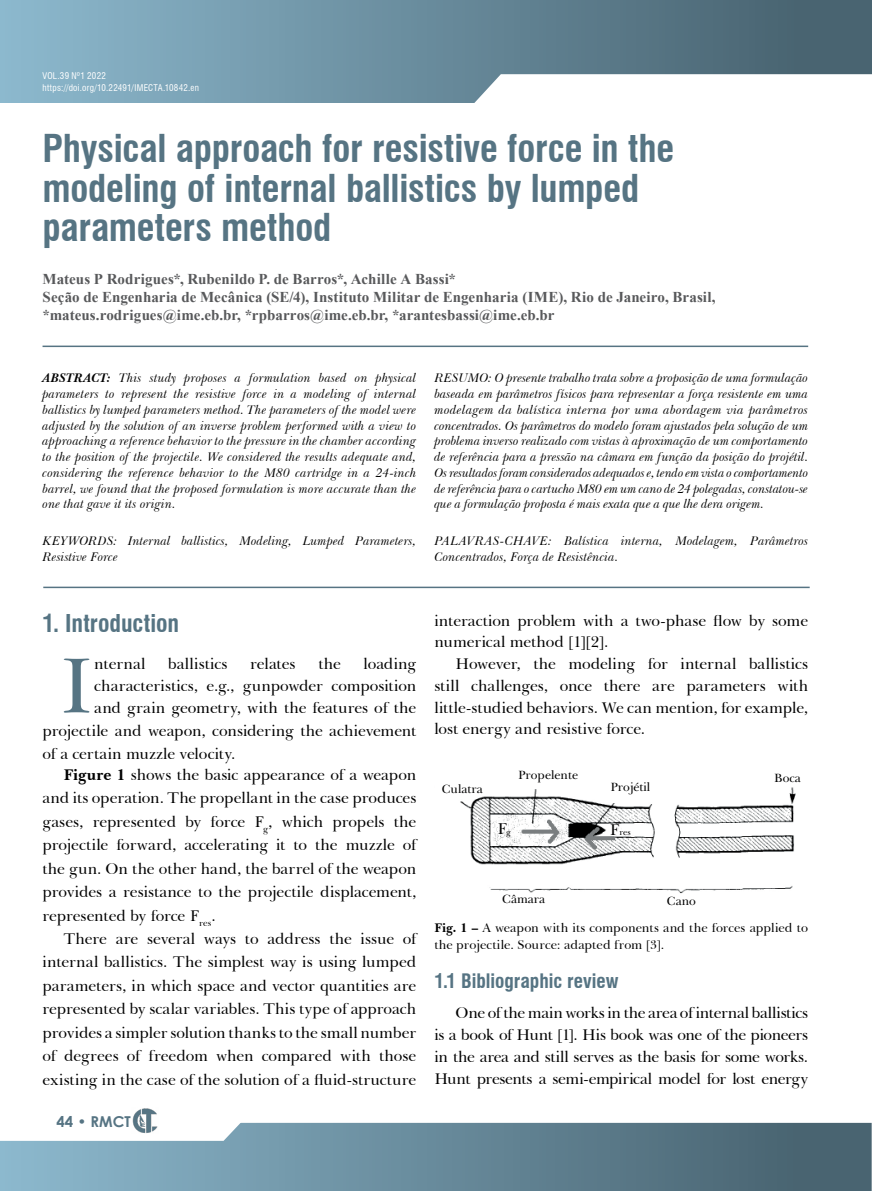
<style>
.page{position:relative;width:872px;height:1191px;background:#fff}
.page>*{position:absolute;margin:0;border:0;box-sizing:border-box;transform-origin:0 0}
.t1{font:80.55px "Baskerville BT";color:#567483}
.t2{font:700 condensed 37.5px/39px "Swiss 721 BT";letter-spacing:-.005em;color:#567483}
.t3{font:700 condensed 24px "Swiss 721 BT";color:#567483}
.t4{font:700 condensed 19.5px "Swiss 721 BT";color:#567483}
.t5{font:16.05px "Baskerville BT";color:#000}
.t6{font:15.75px/23.4px "Baskerville BT";letter-spacing:-.01em;color:#000;text-align:justify}
.t7{font:700 15px/18px "Times New Roman";letter-spacing:.005em;color:#58595b}
.t8{font:700 15px "Century Gothic";color:#567483}
.t9{font:italic 12.75px/15.8px "Baskerville BT";letter-spacing:.005em;color:#000;text-align:justify}
.t10{font:12.75px/16.5px "Baskerville BT";color:#000}
.t11{font:12.3px "Baskerville BT";color:#000}
.t12{font:condensed 9px/12px "Swiss 721 BT";letter-spacing:.03em;color:#fff}
.t13{font:8.55px "Baskerville BT";color:#000}
.s1{font-weight:700}
.s2{font-size:8.55px}
.s3{font-size:16.05px}
</style>
<div class="page">
<hr style="left:43px;top:345px;width:765px;height:2px;background:#567483">
<hr style="left:43px;top:586px;width:766px;height:2px;background:#567483">
<div style="left:0;top:0;width:872px;height:102px;background:linear-gradient(to right,#8cb8cd,#445e6a)"></div>
<svg style="left:0;top:1122px;width:871px;height:69px;background:#678999"></svg>
<svg style="left:0;top:1122px;width:244px;height:18px"></svg>
<svg style="left:465px;top:74px;width:407px;height:29px"></svg>
<img style="left:132px;top:1108px;width:27px;height:25px">
<img style="left:460px;top:787px;width:336px;height:112px">
<p class="t12" style="left:43px;top:70px;width:158px">VOL.39 Nº1 2022 https://doi.org/10.22491/IMECTA.10842.en</p>
<h2 class="t2" style="left:43px;top:129px;width:633px">Physical approach for resistive force in the modeling of internal ballistics by lumped parameters method</h2>
<p class="t7" style="left:43px;top:269px;width:674px">Mateus P Rodrigues*, Rubenildo P. de Barros*, Achille A Bassi*<br>Seção de Engenharia de Mecânica (SE/4), Instituto Militar de Engenharia (IME), Rio de Janeiro, Brasil, *mateus.rodrigues@ime.eb.br, *rpbarros@ime.eb.br, *arantesbassi@ime.eb.br</p>
<p class="t9" style="left:43px;top:370px;width:375px"><span class="s1">ABSTRACT:</span> This study proposes a formulation based on physical parameters to represent the resistive force in a modeling of internal ballistics by lumped parameters method. The parameters of the model were adjusted by the solution of an inverse problem performed with a view to approaching a reference behavior to the pressure in the chamber according to the position of the projectile. We considered the results adequate and, considering the reference behavior to the M80 cartridge in a 24-inch barrel, we found that the proposed formulation is more accurate than the one that gave it its origin.</p>
<p class="t9" style="left:43px;top:533px;width:375px">KEYWORDS: Internal ballistics, Modeling, Lumped Parameters,<br>Resistive Force</p>
<p class="t9" style="left:434px;top:370px;width:375px">RESUMO: O presente trabalho trata sobre a proposição de uma formulação baseada em parâmetros físicos para representar a força resistente em uma modelagem da balística interna por uma abordagem via parâmetros concentrados. Os parâmetros do modelo foram ajustados pela solução de um problema inverso realizado com vistas à aproximação de um comportamento de referência para a pressão na câmara em função da posição do projétil.<br>Os resultados foram considerados adequados e, tendo em vista o comportamento de referência para o cartucho M80 em um cano de 24 polegadas, constatou-se que a formulação proposta é mais exata que a que lhe dera origem.</p>
<p class="t9" style="left:434px;top:533px;width:375px">PALAVRAS-CHAVE: Balística interna, Modelagem, Parâmetros<br>Concentrados, Força de Resistência.</p>
<h3 class="t3" style="left:43px;top:609px;width:138px">1. Introduction</h3>
<h1 class="t1" style="left:59px;top:629px;width:37px">I</h1>
<p class="t6" style="left:94px;top:651px;width:53px">nternal</p>
<p class="t6" style="left:168px;top:651px;width:61px">ballistics</p>
<p class="t6" style="left:250px;top:651px;width:47px">relates</p>
<p class="t6" style="left:318px;top:651px;width:24px">the</p>
<p class="t6" style="left:94px;top:652px;width:323px;line-height:21.8px;text-indent:269px">loading characteristics, e.g., gunpowder composition and grain geometry, with the features of the</p>
<p class="t6" style="left:43px;top:718px;width:375px">projectile and weapon, considering the achievement of a certain muzzle velocity.</p>
<p class="t6" style="left:43px;top:762px;width:375px;text-indent:21px"><span class="s1">Figure 1</span> shows the basic appearance of a weapon and its operation. The propellant in the case produces gases, represented by force F<sub>g</sub>, which propels the projectile forward, accelerating it to the muzzle of the gun. On the other hand, the barrel of the weapon provides a resistance to the projectile displacement, represented by force F<sub>res</sub>.</p>
<p class="t6" style="left:43px;top:926px;width:375px;text-indent:21px">There are several ways to address the issue of internal ballistics. The simplest way is using lumped parameters, in which space and vector quantities are represented by scalar variables. This type of approach provides a simpler solution thanks to the small number of degrees of freedom when compared with those existing in the case of the solution of a fluid-structure</p>
<p class="t8" style="left:56px;top:1110px;width:76px">44 • RMCT</p>
<p class="t6" style="left:434px;top:609px;width:375px;line-height:21.8px">interaction problem with a two-phase flow by some numerical method [1][2].</p>
<p class="t6" style="left:434px;top:652px;width:375px;line-height:21.8px;text-indent:21px">However, the modeling for internal ballistics still challenges, once there are parameters with little-studied behaviors. We can mention, for example, lost energy and resistive force.</p>
<p class="t11" style="left:442px;top:780px;width:43px">Culatra</p>
<p class="t11" style="left:518px;top:766px;width:62px">Propelente</p>
<p class="t11" style="left:610px;top:778px;width:41px">Projétil</p>
<p class="t5" style="left:497px;top:817px;width:15px">F<span class="s2">g</span></p>
<p class="t13" style="left:610px;top:826px;width:22px"><span class="s3">F</span>res</p>
<p class="t11" style="left:502px;top:890px;width:45px">Câmara</p>
<p class="t11" style="left:667px;top:892px;width:31px">Cano</p>
<p class="t11" style="left:774px;top:769px;width:28px">Boca</p>
<p class="t10" style="left:434px;top:919px;width:375px"><span class="s1">Fig. 1 –</span> A weapon with its components and the forces applied to the projectile. Source: adapted from [3].</p>
<h3 class="t4" style="left:434px;top:969px;width:186px">1.1 Bibliographic review</h3>
<p class="t6" style="left:434px;top:1001px;width:375px;line-height:21.8px;text-indent:21px">One of the main works in the area of internal ballistics is a book of Hunt [1]. His book was one of the pioneers in the area and still serves as the basis for some works.<br>Hunt presents a semi-empirical model for lost energy</p>
</div>
